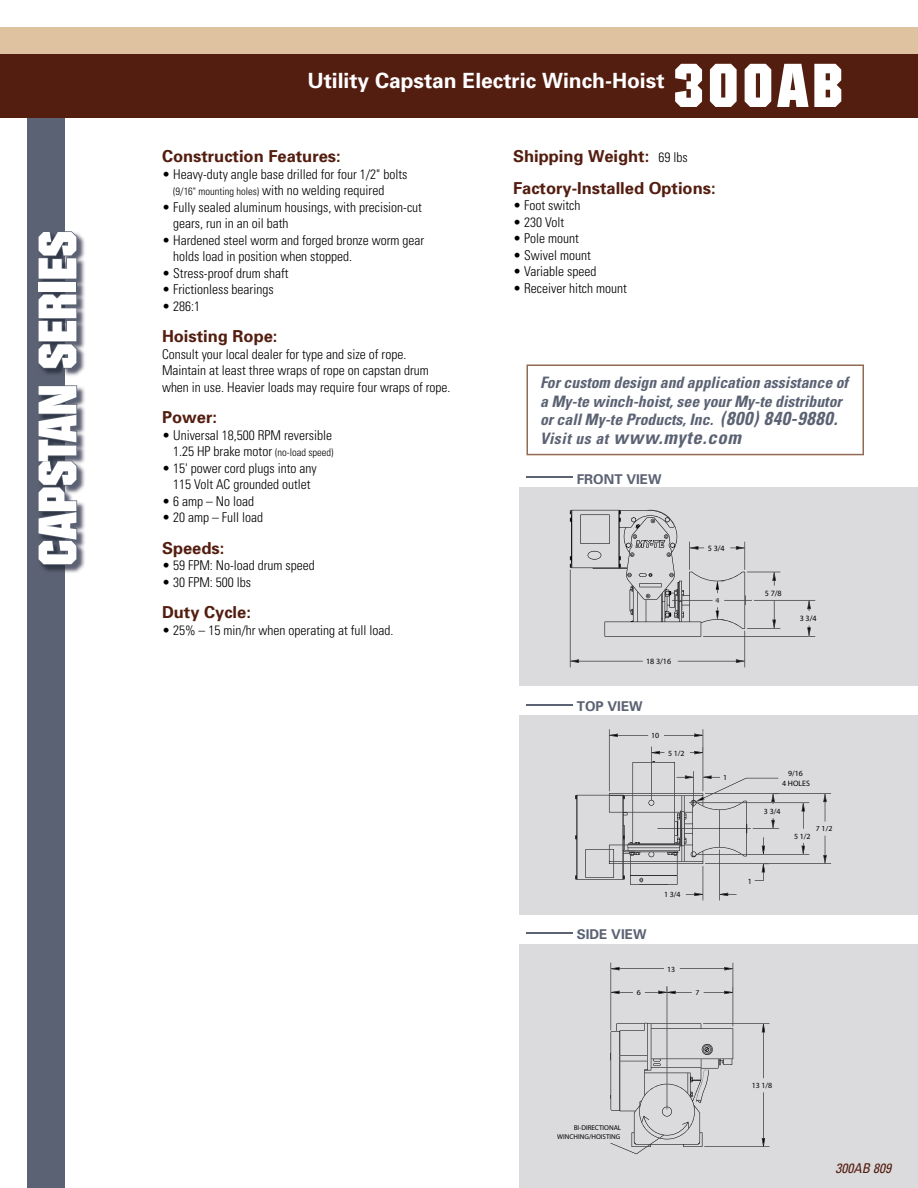
<style>
.page{position:relative;width:918px;height:1188px;background:#fff}
.page>*{position:absolute;margin:0;border:0;box-sizing:border-box;transform-origin:0 0}
.t1{font:60px "Diamond";letter-spacing:.075em;color:#fff}
.t2{font:52.5px "Diamond";color:#fff}
.t3{font:700 21px "Univers";color:#fff}
.t4{font:italic 700 condensed 18.75px "Univers";letter-spacing:.035em;color:#5b6273}
.t5{font:700 16.5px/31.5px "Univers";color:#531d10}
.t6{font:italic 700 condensed 15.75px/18.8px "Univers";color:#5b6273}
.t7{font:300 condensed 13.5px/16.5px "Univers";color:#000}
.t8{font:700 13.5px "Univers";color:#5b6273}
.t9{font:italic condensed 13.5px "Univers";color:#531d10}
.t10{font:8.1px "Myriad";color:#000}
.t11{font:7.8px/9.9px "Myriad";color:#000;text-align:center}
.t12{font:7.05px/8.9px "Myriad";color:#000;text-align:right}
.s1{font-size:10.5px}
.s2{font-weight:300;font-stretch:condensed;font-size:13.5px;color:#000}
.s3{font-size:18.75px}
.s4{font-size:15.75px}
</style>
<div class="page">
<div style="left:520px;top:715px;width:398px;height:199px;background:#dbdadd"></div>
<div style="left:520px;top:944px;width:398px;height:244px;background:#dbdadd"></div>
<div style="left:520px;top:488px;width:398px;height:198px;background:#dbdadd"></div>
<div style="left:27px;top:110px;width:37px;height:1078px;background:#5b6273"></div>
<div style="left:0;top:27px;width:918px;height:37px;background:#dfc3a0"></div>
<div style="left:0;top:54px;width:918px;height:64px;background:#531d10"></div>
<svg style="left:570px;top:510px;width:245px;height:157px"></svg>
<svg style="left:610px;top:963px;width:160px;height:191px"></svg>
<div style="left:574px;top:1125px;width:47px;height:5px;background:#dbdadd"></div>
<div style="left:557px;top:1134px;width:63px;height:5px;background:#dbdadd"></div>
<hr style="left:526px;top:476px;width:47px;height:2px;background:#5b6273">
<hr style="left:526px;top:704px;width:47px;height:2px;background:#5b6273">
<hr style="left:526px;top:932px;width:47px;height:2px;background:#5b6273">
<svg style="left:526px;top:364px;width:338px;height:91px"></svg>
<img style="left:40px;top:234px;width:45px;height:340px">
<svg style="left:40px;top:385px;width:39px;height:181px"></svg>
<svg style="left:40px;top:293px;width:39px;height:76px"></svg>
<div style="left:38px;top:281px;width:39px;height:11px;border:2px solid #5b6273"></div>
<svg style="left:40px;top:230px;width:39px;height:50px"></svg>
<img style="left:696px;top:1068px;width:13px;height:34px">
<svg style="left:575px;top:729px;width:256px;height:172px"></svg>
<img style="left:715px;top:581px;width:4px;height:38px">
<h2 class="t2" style="left:32px;top:566px;width:337px;rotate:-90deg">CAPSTAN SERIES</h2>
<h3 class="t3" style="left:307px;top:67px;width:359px">Utility Capstan Electric Winch-Hoist</h3>
<h1 class="t1" style="left:674px;top:57px;width:171px">300AB</h1>
<p class="t5" style="left:162px;top:140px;width:180px">Construction Features:</p>
<p class="t7" style="left:173px;top:165px;width:236px;text-indent:-11px">• Heavy-duty angle base drilled for four 1/2" bolts <span class="s1">(9/16" mounting holes)</span> with no welding required</p>
<p class="t7" style="left:173px;top:198px;width:250px;text-indent:-11px">• Fully sealed aluminum housings, with precision-cut gears, run in an oil bath</p>
<p class="t7" style="left:173px;top:231px;width:253px;text-indent:-11px">• Hardened steel worm and forged bronze worm gear holds load in position when stopped.</p>
<p class="t7" style="left:162px;top:264px;width:128px">• Stress-proof drum shaft</p>
<p class="t7" style="left:162px;top:281px;width:113px">• Frictionless bearings</p>
<p class="t7" style="left:162px;top:297px;width:40px">• 286:1</p>
<p class="t5" style="left:162px;top:320px;width:117px">Hoisting Rope:</p>
<p class="t7" style="left:162px;top:345px;width:290px">Consult your local dealer for type and size of rope.<br>Maintain at least three wraps of rope on capstan drum when in use. Heavier loads may require four wraps of rope.</p>
<p class="t5" style="left:162px;top:401px;width:57px">Power:</p>
<p class="t7" style="left:162px;top:426px;width:173px;text-align:right">• Universal 18,500 RPM reversible<br>1.25 HP brake motor <span class="s1">(no-load speed)</span></p>
<p class="t7" style="left:162px;top:459px;width:156px;text-align:center">• 15' power cord plugs into any<br>115 Volt AC grounded outlet</p>
<p class="t7" style="left:162px;top:492px;width:94px">• 6 amp – No load</p>
<p class="t7" style="left:162px;top:509px;width:103px">• 20 amp – Full load</p>
<p class="t5" style="left:162px;top:531px;width:64px">Speeds:</p>
<p class="t7" style="left:162px;top:557px;width:154px">• 59 FPM: No-load drum speed</p>
<p class="t7" style="left:162px;top:573px;width:91px">• 30 FPM: 500 lbs</p>
<p class="t5" style="left:162px;top:596px;width:90px">Duty Cycle:</p>
<p class="t7" style="left:162px;top:621px;width:233px">• 25% – 15 min/hr when operating at full load.</p>
<p class="t5" style="left:513px;top:140px;width:204px">Shipping Weight: <span class="s2">69 lbs<br></span>Factory-Installed Options:</p>
<p class="t7" style="left:513px;top:197px;width:69px">• Foot switch</p>
<p class="t7" style="left:513px;top:213px;width:53px">• 230 Volt</p>
<p class="t7" style="left:513px;top:230px;width:67px">• Pole mount</p>
<p class="t7" style="left:513px;top:246px;width:79px">• Swivel mount</p>
<p class="t7" style="left:513px;top:263px;width:85px">• Variable speed</p>
<p class="t7" style="left:513px;top:279px;width:115px">• Receiver hitch mount</p>
<p class="t6" style="left:540px;top:373px;width:309px">For custom design and application assistance of a My-te winch-hoist, see your My-te distributor or call My-te Products, Inc. <span class="s3">(800) 840-9880.</span></p>
<h3 class="t4" style="left:540px;top:426px;width:202px"><span class="s4">Visit us at</span> www.myte.com</h3>
<p class="t8" style="left:577px;top:470px;width:86px">FRONT VIEW</p>
<p class="t10" style="left:708px;top:544px;width:18px">5 3/4</p>
<p class="t10" style="left:646px;top:657px;width:27px">18 3/16</p>
<p class="t8" style="left:577px;top:697px;width:68px">TOP VIEW</p>
<p class="t11" style="left:651px;top:731px;width:10px">10</p>
<p class="t11" style="left:668px;top:748px;width:18px">5 1/2</p>
<p class="t11" style="left:723px;top:773px;width:6px">1</p>
<p class="t8" style="left:577px;top:925px;width:71px">SIDE VIEW</p>
<p class="t11" style="left:664px;top:890px;width:18px">1 3/4</p>
<p class="t11" style="left:667px;top:964px;width:10px">13</p>
<p class="t11" style="left:637px;top:988px;width:6px">6</p>
<p class="t11" style="left:695px;top:988px;width:6px">7</p>
<p class="t10" style="left:765px;top:589px;width:18px">5 7/8</p>
<p class="t10" style="left:800px;top:614px;width:18px">3 3/4</p>
<p class="t11" style="left:782px;top:769px;width:29px">9/16<br>4 HOLES</p>
<p class="t11" style="left:764px;top:807px;width:18px">3 3/4</p>
<p class="t11" style="left:816px;top:824px;width:18px">7 1/2</p>
<p class="t11" style="left:794px;top:831px;width:18px">5 1/2</p>
<p class="t11" style="left:748px;top:876px;width:6px">1</p>
<p class="t12" style="left:557px;top:1124px;width:66px">BI-DIRECTIONAL<br>WINCHING/HOISTING</p>
<p class="t11" style="left:752px;top:1081px;width:22px">13 1/8</p>
<p class="t9" style="left:836px;top:1160px;width:57px">300AB 809</p>
</div>
